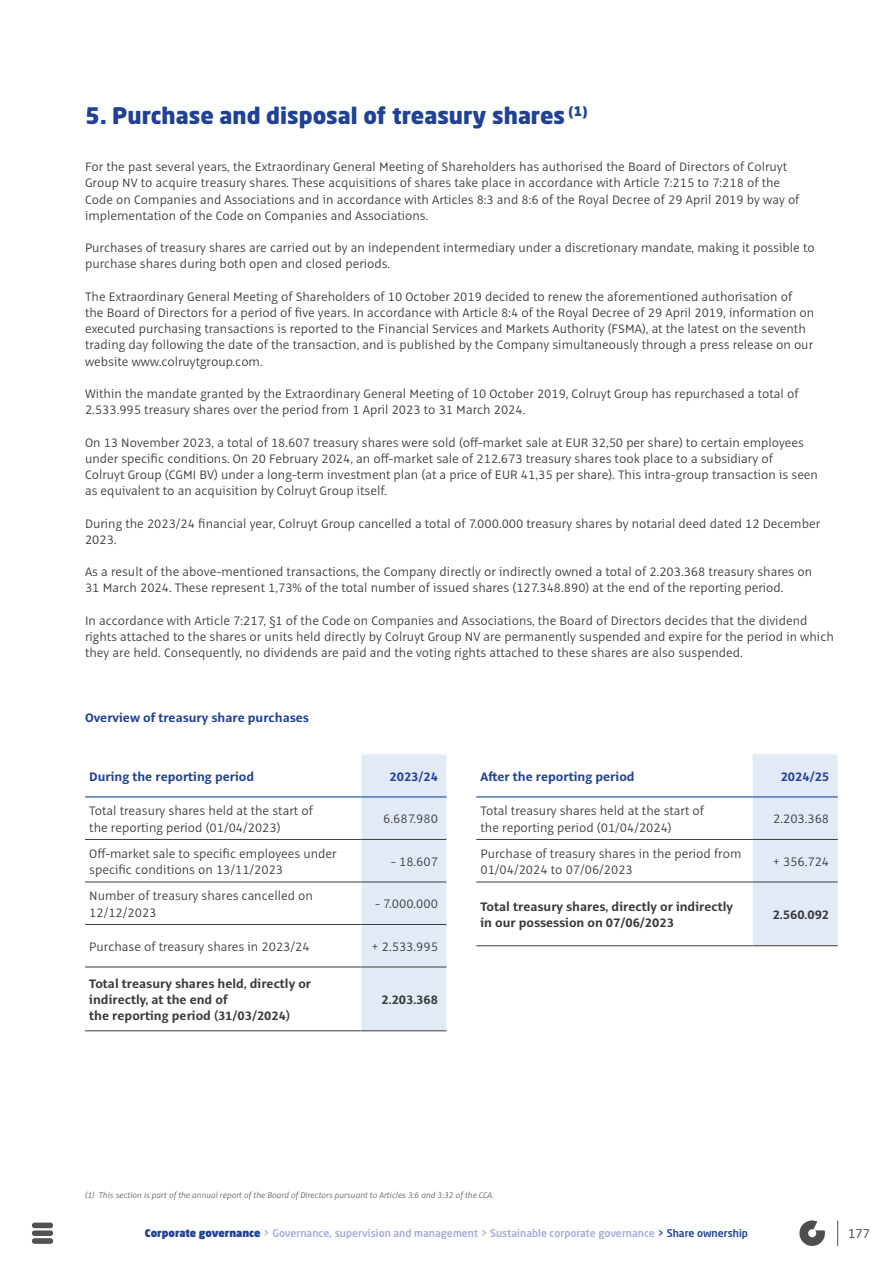
<style>
.page{position:relative;width:893px;height:1263px;background:#fff}
.page>*{position:absolute;margin:0;border:0;box-sizing:border-box;transform-origin:0 0}
.t1{font:900 22.5px "Neo Sans Std";color:#204295}
.t2{font:300 13.5px/16.2px "Alto Pro";color:#3b3b3a}
.t3{font:700 13.5px/16.2px "Alto Pro";color:#3b3b3a}
.t4{font:700 13.5px "Alto Pro";color:#204295}
.t5{font:12px "Neo Sans Std";color:#4f4e4e}
.t6{font:500 10.5px "Neo Sans Std";color:#a8abd6}
.t7{font:italic 300 9px "Alto Pro";color:#5e5e5d}
.s1{font-weight:900;color:#204295}
.s2{color:#204295}
</style>
<div class="page">
<svg style="left:799px;top:1220px;width:26px;height:26px"></svg>
<svg style="left:837px;top:1221px;width:1px;height:24px"></svg>
<svg style="left:361px;top:754px;width:85px;height:276px"></svg>
<hr style="left:85px;top:796px;width:276px;height:2px;background:#5074b8">
<hr style="left:361px;top:796px;width:85px;height:2px;background:#5074b8">
<hr style="left:85px;top:839px;width:276px;height:1px;background:#3b3b3a">
<hr style="left:361px;top:839px;width:85px;height:1px;background:#3b3b3a">
<hr style="left:85px;top:882px;width:276px;height:1px;background:#3b3b3a">
<hr style="left:361px;top:882px;width:85px;height:1px;background:#3b3b3a">
<hr style="left:85px;top:924px;width:276px;height:1px;background:#3b3b3a">
<hr style="left:361px;top:924px;width:85px;height:1px;background:#3b3b3a">
<hr style="left:85px;top:967px;width:276px;height:1px;background:#3b3b3a">
<hr style="left:361px;top:967px;width:85px;height:1px;background:#3b3b3a">
<hr style="left:85px;top:1030px;width:276px;height:1px;background:#3b3b3a">
<hr style="left:361px;top:1030px;width:85px;height:1px;background:#3b3b3a">
<div style="left:753px;top:754px;width:85px;height:191px;background:#e2e9f7"></div>
<hr style="left:476px;top:839px;width:277px;height:1px;background:#3b3b3a">
<hr style="left:753px;top:839px;width:85px;height:1px;background:#3b3b3a">
<hr style="left:476px;top:882px;width:277px;height:1px;background:#3b3b3a">
<hr style="left:753px;top:882px;width:85px;height:1px;background:#3b3b3a">
<hr style="left:476px;top:945px;width:277px;height:1px;background:#3b3b3a">
<hr style="left:753px;top:945px;width:85px;height:1px;background:#3b3b3a">
<hr style="left:476px;top:796px;width:277px;height:2px;background:#5074b8">
<hr style="left:753px;top:796px;width:85px;height:2px;background:#5074b8">
<div style="left:32px;top:1230px;width:21px;height:6px;background:#515254;border-radius:3px"></div>
<div style="left:32px;top:1222px;width:21px;height:6px;background:#515254;border-radius:3px"></div>
<div style="left:32px;top:1238px;width:21px;height:6px;background:#515254;border-radius:3px"></div>
<h1 class="t1" style="left:85px;top:100px;width:504px">5. Purchase and disposal of treasury shares <sup>(1)</sup></h1>
<p class="t2" style="left:85px;top:159px;width:716px">For the past several years, the Extraordinary General Meeting of Shareholders has authorised the Board of Directors of Colruyt Group NV to acquire treasury shares. These acquisitions of shares take place in accordance with Article 7:215 to 7:218 of the Code on Companies and Associations and in accordance with Articles 8:3 and 8:6 of the Royal Decree of 29 April 2019 by way of implementation of the Code on Companies and Associations.</p>
<p class="t2" style="left:85px;top:240px;width:731px">Purchases of treasury shares are carried out by an independent intermediary under a discretionary mandate, making it possible to purchase shares during both open and closed periods.</p>
<p class="t2" style="left:85px;top:288px;width:731px">The Extraordinary General Meeting of Shareholders of 10 October 2019 decided to renew the aforementioned authorisation of<br>the Board of Directors for a period of five years. In accordance with Article 8:4 of the Royal Decree of 29 April 2019, information on executed purchasing transactions is reported to the Financial Services and Markets Authority (FSMA), at the latest on the seventh trading day following the date of the transaction, and is published by the Company simultaneously through a press release on our website www.colruytgroup.com.</p>
<p class="t2" style="left:85px;top:386px;width:715px">Within the mandate granted by the Extraordinary General Meeting of 10 October 2019, Colruyt Group has repurchased a total of<br>2.533.995 treasury shares over the period from 1 April 2023 to 31 March 2024.</p>
<p class="t2" style="left:85px;top:434px;width:734px">On 13 November 2023, a total of 18.607 treasury shares were sold (off-market sale at EUR 32,50 per share) to certain employees under specific conditions. On 20 February 2024, an off-market sale of 212.673 treasury shares took place to a subsidiary of<br>Colruyt Group (CGMI BV) under a long-term investment plan (at a price of EUR 41,35 per share). This intra-group transaction is seen as equivalent to an acquisition by Colruyt Group itself.</p>
<p class="t2" style="left:85px;top:515px;width:737px">During the 2023/24 financial year, Colruyt Group cancelled a total of 7.000.000 treasury shares by notarial deed dated 12 December<br>2023.</p>
<p class="t2" style="left:85px;top:564px;width:729px">As a result of the above-mentioned transactions, the Company directly or indirectly owned a total of 2.203.368 treasury shares on<br>31 March 2024. These represent 1,73% of the total number of issued shares (127.348.890) at the end of the reporting period.</p>
<p class="t2" style="left:85px;top:612px;width:750px">In accordance with Article 7:217, §1 of the Code on Companies and Associations, the Board of Directors decides that the dividend rights attached to the shares or units held directly by Colruyt Group NV are permanently suspended and expire for the period in which they are held. Consequently, no dividends are paid and the voting rights attached to these shares are also suspended.</p>
<p class="t4" style="left:85px;top:709px;width:225px">Overview of treasury share purchases</p>
<p class="t4" style="left:89px;top:768px;width:166px">During the reporting period</p>
<p class="t4" style="left:390px;top:768px;width:50px">2023/24</p>
<p class="t2" style="left:89px;top:803px;width:225px">Total treasury shares held at the start of the reporting period (01/04/2023)</p>
<p class="t2" style="left:383px;top:811px;width:56px">6.687.980</p>
<p class="t2" style="left:89px;top:845px;width:249px">Off-market sale to specific employees under specific conditions on 13/11/2023</p>
<p class="t2" style="left:391px;top:853px;width:49px">- 18.607</p>
<p class="t2" style="left:89px;top:888px;width:225px">Number of treasury shares cancelled on<br>12/12/2023</p>
<p class="t2" style="left:375px;top:896px;width:64px">- 7.000.000</p>
<p class="t2" style="left:89px;top:939px;width:222px">Purchase of treasury shares in 2023/24</p>
<p class="t2" style="left:371px;top:939px;width:68px">+ 2.533.995</p>
<p class="t3" style="left:89px;top:975px;width:223px">Total treasury shares held, directly or indirectly, at the end of<br>the reporting period (31/03/2024)</p>
<p class="t3" style="left:381px;top:992px;width:58px">2.203.368</p>
<p class="t4" style="left:480px;top:768px;width:156px">After the reporting period</p>
<p class="t4" style="left:781px;top:768px;width:50px">2024/25</p>
<p class="t2" style="left:480px;top:803px;width:225px">Total treasury shares held at the start of the reporting period (01/04/2024)</p>
<p class="t2" style="left:773px;top:811px;width:57px">2.203.368</p>
<p class="t2" style="left:480px;top:845px;width:262px">Purchase of treasury shares in the period from<br>01/04/2024 to 07/06/2023</p>
<p class="t2" style="left:773px;top:853px;width:58px">+ 356.724</p>
<p class="t3" style="left:480px;top:899px;width:254px">Total treasury shares, directly or indirectly in our possession on 07/06/2023</p>
<p class="t3" style="left:773px;top:907px;width:58px">2.560.092</p>
<p class="t7" style="left:85px;top:1189px;width:410px">(1) This section is part of the annual report of the Board of Directors pursuant to Articles 3:6 and 3:32 of the CCA.</p>
<p class="t6" style="left:145px;top:1226px;width:604px"><span class="s1">Corporate governance</span> &gt; Governance, supervision and management &gt; Sustainable corporate governance <span class="s2">&gt; Share ownership</span></p>
<p class="t5" style="left:848px;top:1226px;width:23px">177</p>
</div>
